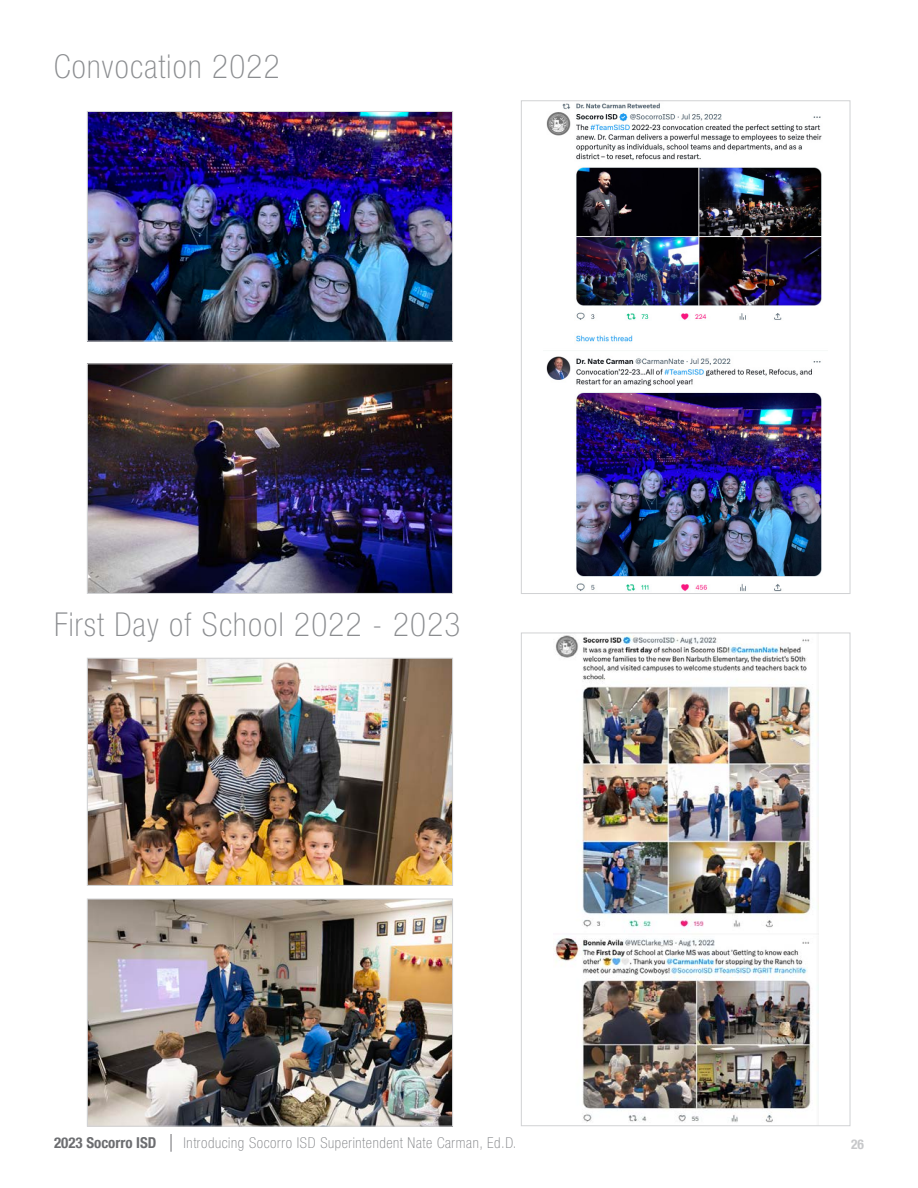
<style>
.page{position:relative;width:918px;height:1188px;background:#fff}
.page>*{position:absolute;margin:0;border:0;box-sizing:border-box;transform-origin:0 0}
.t1{font:100 condensed 33px "Helvetica Neue LT Pro";letter-spacing:.04em;color:#8a8c8f}
.t2{font:100 condensed 15px "Helvetica Neue LT Pro";letter-spacing:.04em;color:#808285}
.t3{font:700 condensed 15px "Helvetica Neue";color:#6c6d70}
.t4{font:700 condensed 13.5px "Helvetica Neue";color:#c7c8ca}
</style>
<div class="page">
<svg style="left:171px;top:1134px;width:1px;height:18px"></svg>
<img style="left:89px;top:365px;width:362px;height:227px">
<div style="left:87px;top:363px;width:366px;height:231px;border:1px solid #d1d2d4"></div>
<img style="left:89px;top:660px;width:362px;height:224px">
<div style="left:87px;top:658px;width:366px;height:228px;border:1px solid #d1d2d4"></div>
<img style="left:89px;top:113px;width:362px;height:227px">
<div style="left:87px;top:111px;width:366px;height:231px;border:1px solid #d1d2d4"></div>
<img style="left:89px;top:900px;width:362px;height:225px">
<div style="left:87px;top:898px;width:366px;height:229px;border:1px solid #d1d2d4"></div>
<img style="left:546px;top:103px;width:276px;height:489px">
<div style="left:521px;top:100px;width:329px;height:494px;border:1px solid #d1d2d4"></div>
<img style="left:554px;top:634px;width:264px;height:489px">
<div style="left:521px;top:632px;width:329px;height:494px;border:1px solid #d1d2d4"></div>
<h1 class="t1" style="left:54px;top:48px;width:227px">Convocation 2022</h1>
<h1 class="t1" style="left:54px;top:606px;width:408px">First Day of School 2022 - 2023</h1>
<p class="t3" style="left:54px;top:1131px;width:104px">2023 Socorro ISD</p>
<p class="t2" style="left:184px;top:1135px;width:334px">Introducing Socorro ISD Superintendent Nate Carman, Ed.D.</p>
<p class="t4" style="left:851px;top:1133px;width:14px">26</p>
</div>
